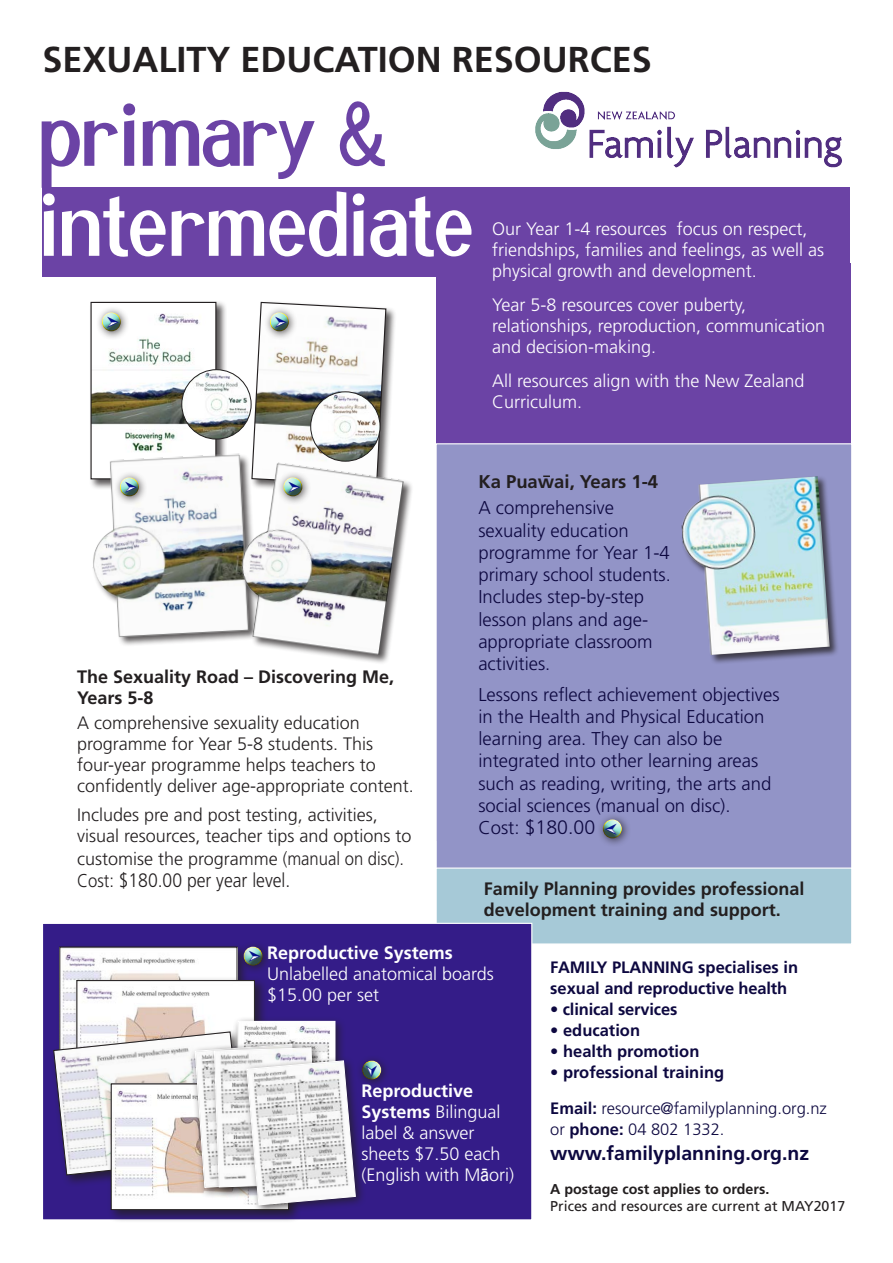
<style>
.page{position:relative;width:893px;height:1263px;background:#fff}
.page>*{position:absolute;margin:0;border:0;box-sizing:border-box;transform-origin:0 0}
.t1{font:84px "Barry Sans Serif";color:#fff}
.t2{font:84px "Barry Sans Serif";color:#6b43a5}
.t3{font:700 36px "Frutiger";color:#231f20}
.t4{font:300 19.5px "Frutiger";color:#231f20;scale:.9 1}
.t5{font:700 19.5px "Frutiger";color:#0d0840}
.t6{font:300 19.5px "Frutiger";color:#0d0840}
.t7{font:300 18.6px/22.2px "Frutiger";color:#0d0840}
.t8{font:700 18.45px "Frutiger";color:#231f20}
.t9{font:300 18px/21px "Frutiger";color:#fff}
.t10{font:300 18px/21px "Frutiger";color:#231f20}
.t11{font:700 18px/21px "Frutiger";color:#231f20}
.t12{font:700 18px "Frutiger";color:#fff}
.t13{font:700 16.5px/21px "Frutiger";color:#0d0840}
.t14{font:300 16.5px/21px "Frutiger";color:#0d0840}
.t15{font:14.25px "Frutiger";color:#231f20}
.t16{font:700 14.25px "Frutiger";color:#231f20}
.s1{font-size:18.6px}
.s2{font-weight:700}
.s3{font-family:"Arial Narrow";font-weight:400;font-size:18.75px}
</style>
<div class="page">
<div style="left:436px;top:264px;width:415px;height:577px;background:#6b43a5"></div>
<div style="left:436px;top:443px;width:416px;height:488px;background:#9294c7;border:1px solid #fff"></div>
<div style="left:436px;top:867px;width:416px;height:77px;background:#a6c9d7;border:1px solid #fff"></div>
<div style="left:43px;top:187px;width:807px;height:90px;background:#6b43a5"></div>
<div style="left:89px;top:300px;width:138px;height:190px;background:#231f20;opacity:.75"></div>
<img style="left:93px;top:304px;width:121px;height:149px">
<div style="left:91px;top:302px;width:125px;height:177px;border:1px solid #231f20"></div>
<div style="left:250px;top:300px;width:147px;height:196px;background:#231f20;opacity:.75"></div>
<img style="left:182px;top:370px;width:69px;height:69px;border-radius:35px">
<div style="left:182px;top:369px;width:69px;height:70px;border:1px solid #231f20;border-radius:50%"></div>
<div style="left:92px;top:453px;width:168px;height:194px;background:#231f20;opacity:.75"></div>
<img style="left:89px;top:453px;width:162px;height:187px">
<div style="left:241px;top:463px;width:173px;height:202px;background:#231f20;opacity:.75"></div>
<img style="left:231px;top:459px;width:174px;height:197px">
<div style="left:681px;top:475px;width:158px;height:190px;background:#231f20;opacity:.75"></div>
<img style="left:681px;top:476px;width:149px;height:180px">
<img style="left:535px;top:91px;width:307px;height:77px">
<div style="left:597px;top:813px;width:34px;height:35px;background:#231f20;opacity:.75"></div>
<div style="left:601px;top:817px;width:22px;height:16px;background:#888ab9"></div>
<div style="left:601px;top:820px;width:22px;height:19px;background:#231f20;opacity:.75"></div>
<div style="left:601px;top:818px;width:21px;height:15px;background:#fff;opacity:.75"></div>
<div style="left:601px;top:821px;width:21px;height:17px;background:#231f20;opacity:.75"></div>
<div style="left:277px;top:471px;width:35px;height:35px;background:#231f20;opacity:.75"></div>
<div style="left:282px;top:478px;width:22px;height:19px;background:#231f20;opacity:.75"></div>
<div style="left:283px;top:479px;width:21px;height:17px;background:#231f20;opacity:.75"></div>
<div style="left:114px;top:471px;width:34px;height:35px;background:#231f20;opacity:.75"></div>
<div style="left:118px;top:475px;width:23px;height:16px;background:#f5f5f5"></div>
<div style="left:118px;top:478px;width:23px;height:19px;background:#231f20;opacity:.75"></div>
<div style="left:120px;top:476px;width:20px;height:15px;background:#fff;opacity:.75"></div>
<div style="left:120px;top:479px;width:20px;height:17px;background:#231f20;opacity:.75"></div>
<div style="left:96px;top:306px;width:34px;height:35px;background:#231f20;opacity:.75"></div>
<div style="left:100px;top:310px;width:23px;height:16px;background:#f9f8f9"></div>
<div style="left:100px;top:313px;width:23px;height:19px;background:#231f20;opacity:.75"></div>
<div style="left:102px;top:311px;width:20px;height:15px;background:#fff;opacity:.75"></div>
<div style="left:102px;top:314px;width:20px;height:17px;background:#231f20;opacity:.75"></div>
<svg style="left:543px;top:475px;width:7px;height:2px"></svg>
<div style="left:42px;top:923px;width:490px;height:297px;background:#341c88;border:1px solid #fff"></div>
<div style="left:356px;top:1054px;width:34px;height:35px;background:#231f20;opacity:.75"></div>
<div style="left:367px;top:1059px;width:16px;height:22px;background:#fff;opacity:.75"></div>
<div style="left:361px;top:1059px;width:19px;height:22px;background:#311c7b"></div>
<div style="left:368px;top:1060px;width:14px;height:21px;background:#fff;opacity:.75"></div>
<div style="left:362px;top:1060px;width:18px;height:21px;background:#231f20;opacity:.75"></div>
<div style="left:237px;top:940px;width:35px;height:35px;background:#231f20;opacity:.75"></div>
<div style="left:242px;top:944px;width:23px;height:16px;background:#311c7b"></div>
<div style="left:242px;top:947px;width:23px;height:20px;background:#231f20;opacity:.75"></div>
<div style="left:244px;top:946px;width:20px;height:14px;background:#fff;opacity:.75"></div>
<div style="left:244px;top:948px;width:20px;height:17px;background:#231f20;opacity:.75"></div>
<div style="left:56px;top:943px;width:194px;height:142px;background:#231f20;opacity:.75"></div>
<img style="left:61px;top:949px;width:174px;height:79px">
<div style="left:73px;top:976px;width:195px;height:143px;background:#231f20;opacity:.75"></div>
<img style="left:79px;top:982px;width:174px;height:46px">
<div style="left:77px;top:980px;width:178px;height:126px;border:1px solid #231f20"></div>
<div style="left:50px;top:1028px;width:206px;height:159px;background:#231f20;opacity:.75"></div>
<div style="left:107px;top:1080px;width:194px;height:143px;background:#231f20;opacity:.75"></div>
<div style="left:233px;top:1016px;width:113px;height:153px;background:#231f20;opacity:.75"></div>
<img style="left:240px;top:1023px;width:93px;height:8px">
<div style="left:242px;top:1056px;width:125px;height:160px;background:#231f20;opacity:.75"></div>
<svg style="left:53px;top:1031px;width:303px;height:175px;background:#d4d0d8"></svg>
<svg style="left:605px;top:823px;width:12px;height:11px"></svg>
<svg style="left:125px;top:481px;width:12px;height:11px"></svg>
<svg style="left:107px;top:316px;width:12px;height:11px"></svg>
<img style="left:251px;top:301px;width:136px;height:191px">
<svg style="left:366px;top:1066px;width:12px;height:11px"></svg>
<svg style="left:249px;top:950px;width:11px;height:12px"></svg>
<h2 class="t3" style="left:43px;top:38px;width:611px">SEXUALITY EDUCATION RESOURCES</h2>
<h1 class="t2" style="left:39px;top:90px;width:348px">primary &amp;</h1>
<h1 class="t1" style="left:39px;top:180px;width:437px">intermediate</h1>
<p class="t9" style="left:492px;top:218px;width:334px">Our Year 1-4 resources focus on respect, friendships, families and feelings, as well as physical growth and development.</p>
<p class="t9" style="left:492px;top:294px;width:335px">Year 5-8 resources cover puberty, relationships, reproduction, communication and decision-making.</p>
<p class="t9" style="left:492px;top:370px;width:314px">All resources align with the New Zealand<br>Curriculum.</p>
<p class="t11" style="left:77px;top:666px;width:319px">The Sexuality Road – Discovering Me,<br>Years 5-8</p>
<p class="t10" style="left:77px;top:712px;width:338px">A comprehensive sexuality education programme for Year 5-8 students. This four-year programme helps teachers to confidently deliver age-appropriate content.</p>
<p class="t10" style="left:77px;top:804px;width:336px;line-height:21.6px">Includes pre and post testing, activities, visual resources, teacher tips and options to customise the programme <span class="s1">(manual on disc).</span></p>
<p class="t4" style="left:77px;top:869px;width:239px"><span class="s1">Cost:</span> $180.00 per year level.</p>
<p class="t8" style="left:478px;top:471px;width:181px">Ka Puawai, Years 1-4</p>
<p class="t7" style="left:478px;top:497px;width:194px">A comprehensive sexuality education programme for Year 1-4 primary school students.<br>Includes step-by-step lesson plans and age&shy;appropriate classroom activities.</p>
<p class="t7" style="left:478px;top:683px;width:303px">Lessons reflect achievement objectives in the Health and Physical Education learning area. They can also be integrated into other learning areas such as reading, writing, the arts and social sciences (manual on disc).</p>
<p class="t6" style="left:478px;top:816px;width:118px"><span class="s1">Cost:</span> $180.00</p>
<p class="t11" style="left:484px;top:878px;width:322px">Family Planning provides professional development training and support.</p>
<p class="t12" style="left:267px;top:942px;width:187px">Reproductive Systems</p>
<p class="t9" style="left:267px;top:963px;width:228px">Unlabelled anatomical boards $15.00 per set</p>
<p class="t9" style="left:361px;top:1080px;width:154px"><span class="s2">Reproductive<br>Systems</span> Bilingual label &amp; answer sheets $7.50 each (English with M<span class="s3">ā</span>ori)</p>
<p class="t13" style="left:550px;top:956px;width:249px">FAMILY PLANNING specialises in sexual and reproductive health</p>
<p class="t13" style="left:550px;top:998px;width:129px">• clinical services</p>
<p class="t13" style="left:550px;top:1019px;width:91px">• education</p>
<p class="t13" style="left:550px;top:1040px;width:151px">• health promotion</p>
<p class="t13" style="left:550px;top:1061px;width:175px">• professional training</p>
<p class="t14" style="left:550px;top:1098px;width:278px"><span class="s2">Email:</span> resource@familyplanning.org.nz or <span class="s2">phone:</span> 04 802 1332.</p>
<p class="t5" style="left:550px;top:1142px;width:260px">www.familyplanning.org.nz</p>
<p class="t16" style="left:550px;top:1181px;width:221px">A postage cost applies to orders.</p>
<p class="t15" style="left:550px;top:1198px;width:297px">Prices and resources are current at MAY2017</p>
</div>
